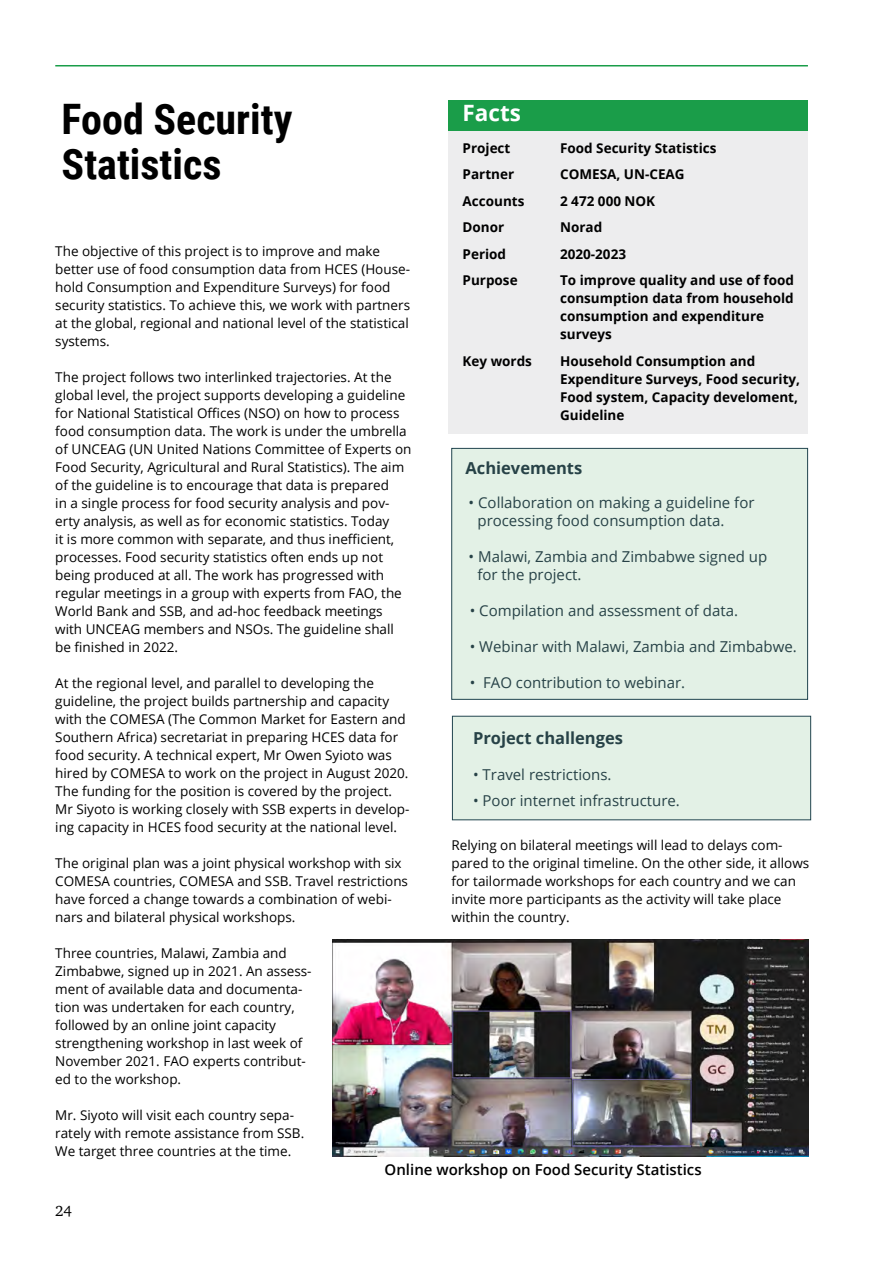
<style>
.page{position:relative;width:893px;height:1263px;background:#fff}
.page>*{position:absolute;margin:0;border:0;box-sizing:border-box;transform-origin:0 0}
.Prosjekt_LAND{font:700 42px/45px "Roboto Condensed";color:#000}
.Facts_tittel_hvit{font:700 22.5px "Open Sans";color:#fff}
.Faktaboks_overskrift{font:700 16.5px "Open Sans";color:#274247}
.Achievments_Projects{font:15px/18px "Open Sans";color:#274247}
.Faktaboks_overskrift-2{font:15px "Open Sans";color:#274247}
.Bildetekst{font:600 15px "Open Sans";color:#000}
.t1{font:15px "Charter ITC Std";color:#000}
.t2{font:13.5px/18px "Open Sans";color:#000}
.Faktaboks_tekst{font:700 13.5px/18px "Open Sans";color:#000}
</style>
<div class="page">
<hr style="left:55px;top:65px;width:753px;height:1px;background:#1a9d49">
<div style="left:451px;top:448px;width:357px;height:251px;background:#e3f1e6;border:1px solid #21454f"></div>
<div style="left:452px;top:716px;width:359px;height:104px;background:#e3f1e6;border:1px solid #21454f"></div>
<img style="left:333px;top:939px;width:475px;height:217px">
<div style="left:449px;top:123px;width:359px;height:311px;background:#ededee"></div>
<div style="left:448px;top:100px;width:360px;height:30px;background:#1a9d49"></div>
<p class="Prosjekt_LAND" style="left:62px;top:95px;width:232px">Food Security<br>Statistics</p>
<p class="t2" style="left:55px;top:242px;width:356px">The objective of this project is to improve and make better use of food consumption data from HCES (House&shy;hold Consumption and Expenditure Surveys) for food security statistics. To achieve this, we work with partners at the global, regional and national level of the statistical systems.</p>
<p class="t2" style="left:55px;top:368px;width:358px">The project follows two interlinked trajectories. At the global level, the project supports developing a guideline for National Statistical Offices (NSO) on how to process food consumption data. The work is under the umbrella of UNCEAG (UN United Nations Committee of Experts on Food Security, Agricultural and Rural Statistics). The aim of the guideline is to encourage that data is prepared<br>in a single process for food security analysis and pov&shy;erty analysis, as well as for economic statistics. Today<br>it is more common with separate, and thus inefficient, processes. Food security statistics often ends up not being produced at all. The work has progressed with regular meetings in a group with experts from FAO, the World Bank and SSB, and ad-hoc feedback meetings with UNCEAG members and NSOs. The guideline shall be finished in 2022.</p>
<p class="t2" style="left:55px;top:674px;width:356px">At the regional level, and parallel to developing the guideline, the project builds partnership and capacity with the COMESA (The Common Market for Eastern and Southern Africa) secretariat in preparing HCES data for food security. A technical expert, Mr Owen Syioto was hired by COMESA to work on the project in August 2020.<br>The funding for the position is covered by the project.<br>Mr Siyoto is working closely with SSB experts in develop&shy;ing capacity in HCES food security at the national level.</p>
<p class="t2" style="left:55px;top:854px;width:354px">The original plan was a joint physical workshop with six COMESA countries, COMESA and SSB. Travel restrictions have forced a change towards a combination of webi&shy;nars and bilateral physical workshops.</p>
<p class="t2" style="left:55px;top:944px;width:258px">Three countries, Malawi, Zambia and Zimbabwe, signed up in 2021. An assess&shy;ment of available data and documenta&shy;tion was undertaken for each country, followed by an online joint capacity strengthening workshop in last week of November 2021. FAO experts contribut&shy;ed to the workshop.</p>
<p class="t2" style="left:55px;top:1106px;width:250px">Mr. Siyoto will visit each country sepa&shy;rately with remote assistance from SSB.<br>We target three countries at the time.</p>
<p class="Facts_tittel_hvit" style="left:463px;top:97px;width:60px">Facts</p>
<p class="Faktaboks_tekst" style="left:463px;top:139px;width:49px">Project</p>
<p class="Faktaboks_tekst" style="left:560px;top:139px;width:158px">Food Security Statistics</p>
<p class="Faktaboks_tekst" style="left:463px;top:165px;width:53px">Partner</p>
<p class="Faktaboks_tekst" style="left:560px;top:165px;width:126px">COMESA, UN-CEAG</p>
<p class="Faktaboks_tekst" style="left:463px;top:192px;width:63px">Accounts</p>
<p class="Faktaboks_tekst" style="left:560px;top:192px;width:97px">2 472 000 NOK</p>
<p class="Faktaboks_tekst" style="left:463px;top:218px;width:43px">Donor</p>
<p class="Faktaboks_tekst" style="left:560px;top:218px;width:44px">Norad</p>
<p class="Faktaboks_tekst" style="left:463px;top:245px;width:45px">Period</p>
<p class="Faktaboks_tekst" style="left:560px;top:245px;width:68px">2020-2023</p>
<p class="Faktaboks_tekst" style="left:463px;top:271px;width:57px">Purpose</p>
<p class="Faktaboks_tekst" style="left:560px;top:271px;width:235px">To improve quality and use of food consumption data from household consumption and expenditure surveys</p>
<p class="Faktaboks_tekst" style="left:463px;top:352px;width:71px">Key words</p>
<p class="Faktaboks_tekst" style="left:560px;top:352px;width:242px">Household Consumption and<br>Expenditure Surveys, Food security,<br>Food system, Capacity develoment,<br>Guideline</p>
<p class="Faktaboks_overskrift" style="left:465px;top:456px;width:118px">Achievements</p>
<p class="Achievments_Projects" style="left:477px;top:493px;width:279px;text-indent:-9px">• Collaboration on making a guideline for processing food consumption data.</p>
<p class="Achievments_Projects" style="left:477px;top:547px;width:291px;text-indent:-9px">• Malawi, Zambia and Zimbabwe signed up for the project.</p>
<p class="Achievments_Projects" style="left:470px;top:601px;width:270px">• Compilation and assessment of data.</p>
<p class="Achievments_Projects" style="left:470px;top:637px;width:329px">• Webinar with Malawi, Zambia and Zimbabwe.</p>
<p class="Achievments_Projects" style="left:470px;top:673px;width:217px">• FAO contribution to webinar.</p>
<p class="Faktaboks_overskrift" style="left:473px;top:726px;width:152px">Project challenges</p>
<p class="Faktaboks_overskrift-2" style="left:473px;top:764px;width:140px">• Travel restrictions.</p>
<p class="Faktaboks_overskrift-2" style="left:473px;top:790px;width:208px">• Poor internet infrastructure.</p>
<p class="t2" style="left:451px;top:836px;width:359px">Relying on bilateral meetings will lead to delays com&shy;pared to the original timeline. On the other side, it allows for tailormade workshops for each country and we can invite more participants as the activity will take place within the country.</p>
<p class="t1" style="left:55px;top:1202px;width:18px">24</p>
<p class="Bildetekst" style="left:385px;top:1159px;width:318px">Online workshop on Food Security Statistics</p>
</div>
